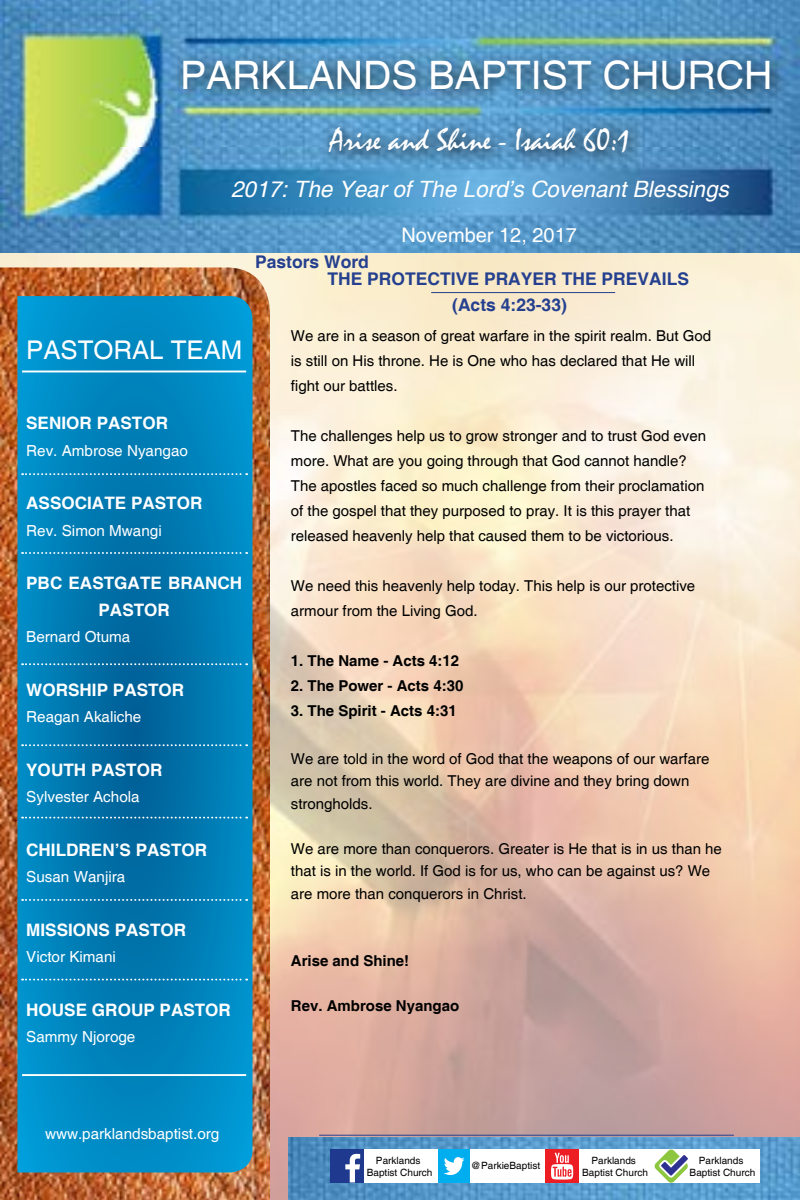
<style>
.page{position:relative;width:800px;height:1200px;background:#fff}
.page>*{position:absolute;margin:0;border:0;box-sizing:border-box;transform-origin:0 0}
.t1{font:39.25px "Helvetica";color:#fff}
.t2{font:32px "Mistral";color:#fff}
.t3{font:25.75px "Helvetica";color:#fff}
.t4{font:italic 22.5px "Helvetica";color:#fff}
.t5{font:20px "Helvetica";color:#fff}
.t6{font:700 17.5px "Helvetica";color:#25408f}
.t7{font:700 17.25px/26.8px "Helvetica";color:#fff;text-align:center}
.t8{font:15.25px "Helvetica";color:#fff}
.t9{font:15px/25px "Helvetica";color:#000}
.t10{font:700 15px "Helvetica";color:#000}
.t11{font:10px/12px "Helvetica";color:#000;text-align:center}
</style>
<div class="page">
<img style="left:0;top:253px;width:800px;height:947px">
<img style="left:289px;top:1138px;width:511px;height:62px">
<hr style="left:431px;top:292px;width:184px;height:1px;background:#25408f">
<img style="left:0;top:268px;width:270px;height:932px">
<svg style="left:17px;top:296px;width:236px;height:876px;background:#0180b9"></svg>
<hr style="left:22px;top:371px;width:224px;height:1px;background:#fff">
<svg style="left:22px;top:473px;width:225px;height:2px"></svg>
<svg style="left:22px;top:552px;width:225px;height:2px"></svg>
<svg style="left:22px;top:663px;width:225px;height:2px"></svg>
<svg style="left:22px;top:744px;width:225px;height:2px"></svg>
<svg style="left:22px;top:817px;width:225px;height:2px"></svg>
<svg style="left:22px;top:899px;width:225px;height:2px"></svg>
<svg style="left:22px;top:979px;width:225px;height:2px"></svg>
<hr style="left:22px;top:1074px;width:224px;height:2px;background:#fff">
<div style="left:330px;top:1150px;width:430px;height:33px;background:#fff"></div>
<div style="left:330px;top:1150px;width:34px;height:33px;background:#1e398d"></div>
<svg style="left:345px;top:1154px;width:15px;height:28px"></svg>
<div style="left:438px;top:1150px;width:32px;height:33px;background:#00aeef"></div>
<svg style="left:444px;top:1157px;width:20px;height:18px"></svg>
<div style="left:546px;top:1150px;width:33px;height:33px;background:#ed1d24"></div>
<svg style="left:551px;top:1153px;width:22px;height:27px"></svg>
<svg style="left:654px;top:1150px;width:34px;height:33px"></svg>
<hr style="left:319px;top:1135px;width:415px;height:1px;background:#25408f">
<img style="left:0;top:0;width:800px;height:253px">
<div style="left:172px;top:52px;width:615px;height:52px;background:#000;opacity:.75"></div>
<div style="left:319px;top:118px;width:325px;height:50px;background:#000;opacity:.75"></div>
<h1 class="t1" style="left:180px;top:52px;width:594px">PARKLANDS BAPTIST CHURCH</h1>
<h2 class="t2" style="left:330px;top:120px;width:301px">Arise and Shine - Isaiah 60:1</h2>
<h3 class="t4" style="left:231px;top:176px;width:499px">2017: The Year of The Lord’s Covenant Blessings</h3>
<p class="t6" style="left:255px;top:251px;width:115px">Pastors Word</p>
<h3 class="t5" style="left:401px;top:223px;width:177px">November 12, 2017</h3>
<p class="t6" style="left:327px;top:268px;width:363px">THE PROTECTIVE PRAYER THE PREVAILS</p>
<h3 class="t3" style="left:26px;top:335px;width:218px">PASTORAL TEAM</h3>
<p class="t7" style="left:26px;top:410px;width:143px">SENIOR PASTOR</p>
<p class="t8" style="left:26px;top:441px;width:163px">Rev. Ambrose Nyangao</p>
<p class="t7" style="left:26px;top:490px;width:178px">ASSOCIATE PASTOR</p>
<p class="t8" style="left:26px;top:521px;width:137px">Rev. Simon Mwangi</p>
<p class="t7" style="left:26px;top:570px;width:218px">PBC EASTGATE BRANCH<br>PASTOR</p>
<p class="t8" style="left:26px;top:628px;width:106px">Bernard Otuma</p>
<p class="t7" style="left:26px;top:677px;width:160px">WORSHIP PASTOR</p>
<p class="t8" style="left:26px;top:708px;width:117px">Reagan Akaliche</p>
<p class="t7" style="left:26px;top:757px;width:138px">YOUTH PASTOR</p>
<p class="t8" style="left:26px;top:788px;width:115px">Sylvester Achola</p>
<p class="t7" style="left:26px;top:837px;width:182px">CHILDREN’S PASTOR</p>
<p class="t8" style="left:26px;top:868px;width:101px">Susan Wanjira</p>
<p class="t7" style="left:26px;top:917px;width:162px">MISSIONS PASTOR</p>
<p class="t8" style="left:26px;top:948px;width:91px">Victor Kimani</p>
<p class="t7" style="left:26px;top:997px;width:206px">HOUSE GROUP PASTOR</p>
<p class="t8" style="left:26px;top:1028px;width:111px">Sammy Njoroge</p>
<p class="t8" style="left:45px;top:1124px;width:176px">www.parklandsbaptist.org</p>
<p class="t6" style="left:452px;top:294px;width:116px">(Acts 4:23-33)</p>
<p class="t9" style="left:291px;top:324px;width:422px">We are in a season of great warfare in the spirit realm. But God is still on His throne. He is One who has declared that He will fight our battles.</p>
<p class="t9" style="left:291px;top:424px;width:417px">The challenges help us to grow stronger and to trust God even more. What are you going through that God cannot handle?<br>The apostles faced so much challenge from their proclamation of the gospel that they purposed to pray. It is this prayer that released heavenly help that caused them to be victorious.</p>
<p class="t9" style="left:291px;top:574px;width:406px">We need this heavenly help today. This help is our protective armour from the Living God.</p>
<p class="t10" style="left:291px;top:652px;width:170px">1. The Name - Acts 4:12</p>
<p class="t10" style="left:291px;top:677px;width:174px">2. The Power - Acts 4:30</p>
<p class="t10" style="left:291px;top:702px;width:167px">3. The Spirit - Acts 4:31</p>
<p class="t9" style="left:291px;top:748px;width:420px;line-height:22.5px">We are told in the word of God that the weapons of our warfare are not from this world. They are divine and they bring down strongholds.</p>
<p class="t9" style="left:291px;top:838px;width:433px;line-height:22.5px">We are more than conquerors. Greater is He that is in us than he that is in the world. If God is for us, who can be against us? We are more than conquerors in Christ.</p>
<p class="t10" style="left:291px;top:952px;width:120px">Arise and Shine!</p>
<p class="t10" style="left:291px;top:997px;width:170px">Rev. Ambrose Nyangao</p>
<p class="t11" style="left:367px;top:1154px;width:67px">Parklands<br>Baptist Church</p>
<p class="t11" style="left:582px;top:1154px;width:67px">Parklands<br>Baptist Church</p>
<p class="t11" style="left:690px;top:1154px;width:67px">Parklands<br>Baptist Church</p>
<p class="t11" style="left:471px;top:1160px;width:71px">@ParkieBaptist</p>
</div>
